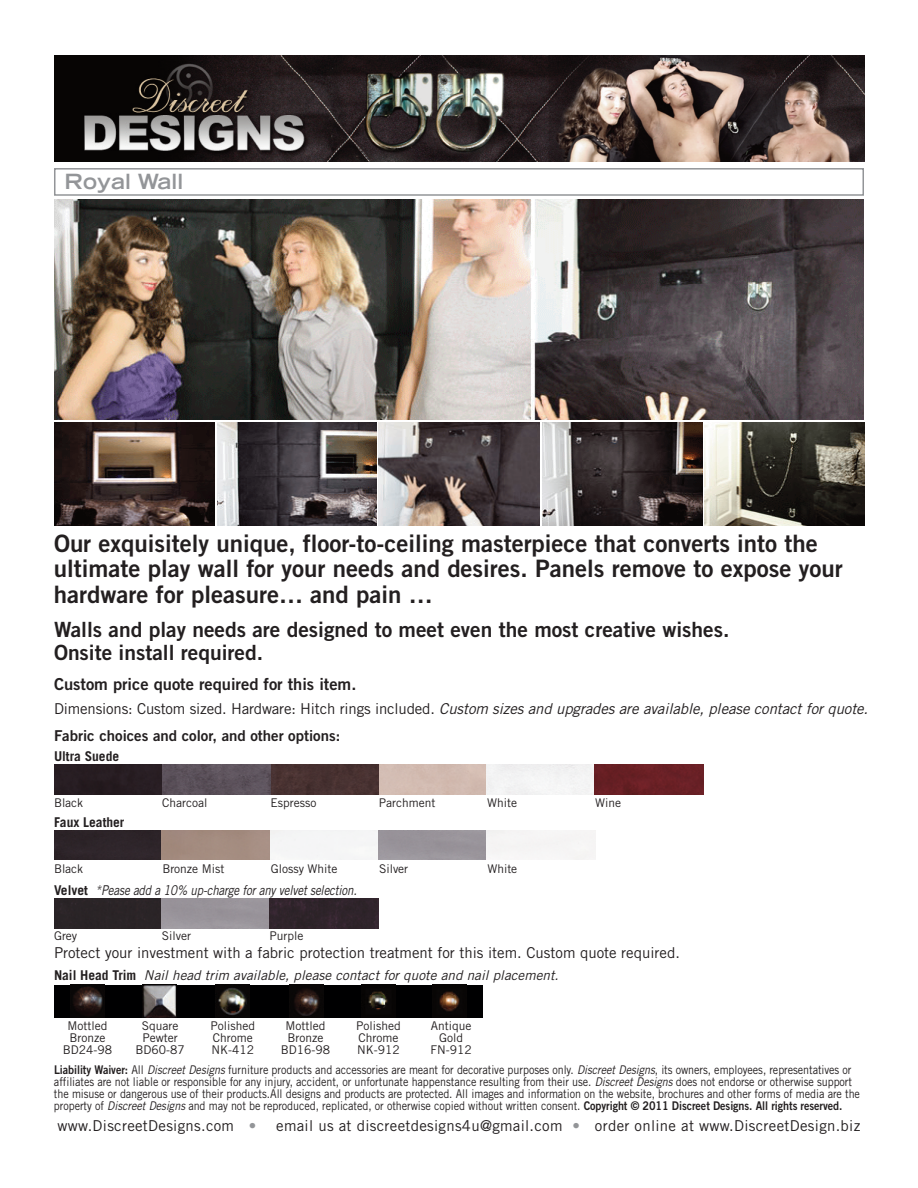
<style>
.page{position:relative;width:918px;height:1188px;background:#fff}
.page>*{position:absolute;margin:0;border:0;box-sizing:border-box;transform-origin:0 0}
.t1{font:24px/25.5px "Trade Gothic Bold Two";color:#231f20}
.t2{font:21px/22.5px "Trade Gothic Bold Two";color:#231f20}
.t3{font:700 expanded 21px "Trade Gothic LH";color:#939598}
.t4{font:16.5px "Trade Gothic Bold Two";color:#231f20}
.t5{font:italic 15px "Trade Gothic";letter-spacing:-.005em;color:#231f20}
.t6{font:15px "Trade Gothic";letter-spacing:.02em;color:#231f20}
.t7{font:15px "Trade Gothic";color:#231f20}
.t8{font:15px "Trade Gothic Bold Two";color:#231f20}
.t9{font:italic 13.5px "Trade Gothic";color:#231f20}
.t10{font:italic 13.5px "Trade Gothic";color:#231f20;scale:.85 1}
.t11{font:700 13.5px "Trade Gothic";color:#231f20}
.t12{font:12px/12px "Trade Gothic";letter-spacing:-.005em;color:#231f20;scale:.9 1}
.t13{font:12px/12px "Trade Gothic";letter-spacing:-.005em;color:#231f20;text-align:center}
.s1{font-style:normal}
.s2{font-weight:700;font-style:normal}
.s3{font-family:"Trade Gothic Bold Two"}
.s4{font-style:italic}
.s5{color:#939598}
</style>
<div class="page">
<img style="left:54px;top:199px;width:810px;height:221px">
<img style="left:54px;top:55px;width:810px;height:107px">
<div style="left:54px;top:168px;width:810px;height:28px;border:2px solid #939598"></div>
<div style="left:54px;top:764px;width:109px;height:30px;background:#271d22"></div>
<div style="left:163px;top:764px;width:110px;height:30px;background:#5c525c"></div>
<div style="left:271px;top:764px;width:108px;height:30px;background:#483131"></div>
<div style="left:379px;top:764px;width:109px;height:30px;background:#d2bbb2"></div>
<div style="left:487px;top:764px;width:108px;height:30px;background:#f3f3f4"></div>
<div style="left:595px;top:764px;width:109px;height:30px;background:#692025"></div>
<div style="left:54px;top:985px;width:70px;height:32px;background:#000001"></div>
<img style="left:70px;top:985px;width:34px;height:32px">
<div style="left:123px;top:985px;width:74px;height:32px;background:#000001"></div>
<img style="left:142px;top:985px;width:34px;height:32px">
<div style="left:196px;top:985px;width:73px;height:32px;background:#000001"></div>
<img style="left:216px;top:985px;width:34px;height:32px">
<div style="left:268px;top:985px;width:74px;height:32px;background:#000001"></div>
<img style="left:289px;top:985px;width:34px;height:32px">
<div style="left:342px;top:985px;width:72px;height:32px;background:#000001"></div>
<img style="left:366px;top:989px;width:25px;height:25px">
<div style="left:414px;top:985px;width:69px;height:32px;background:#000001"></div>
<img style="left:437px;top:989px;width:25px;height:25px">
<div style="left:54px;top:830px;width:108px;height:30px;background:#2d2429"></div>
<div style="left:162px;top:830px;width:109px;height:30px;background:#a48c80"></div>
<div style="left:270px;top:830px;width:109px;height:30px;background:#f5f5f6"></div>
<div style="left:379px;top:830px;width:109px;height:30px;background:#99949a"></div>
<div style="left:487px;top:830px;width:109px;height:30px;background:#f6f4f4"></div>
<div style="left:54px;top:899px;width:107px;height:29px;background:#2a2427"></div>
<div style="left:269px;top:899px;width:109px;height:29px;background:#2f242b"></div>
<img style="left:54px;top:423px;width:160px;height:103px">
<img style="left:217px;top:423px;width:159px;height:103px">
<img style="left:379px;top:423px;width:160px;height:103px">
<img style="left:542px;top:423px;width:161px;height:103px">
<svg style="left:704px;top:423px;width:160px;height:103px;background:#67645a"></svg>
<h2 class="t3" style="left:64px;top:174px;width:120px">Royal Wall</h2>
<h1 class="t1" style="left:54px;top:532px;width:790px">Our exquisitely unique, floor-to-ceiling masterpiece that converts into the ultimate play wall for your needs and desires. Panels remove to expose your hardware for pleasure… and pain …</h1>
<h2 class="t2" style="left:54px;top:620px;width:677px">Walls and play needs are designed to meet even the most creative wishes.<br>Onsite install required.</h2>
<h3 class="t4" style="left:54px;top:678px;width:304px">Custom price quote required for this item.</h3>
<p class="t5" style="left:54px;top:703px;width:816px"><span class="s1">Dimensions: Custom sized. Hardware: Hitch rings included.</span> Custom sizes and upgrades are available, please contact for quote.</p>
<p class="t8" style="left:54px;top:730px;width:288px">Fabric choices and color, and other options:</p>
<p class="t11" style="left:54px;top:751px;width:67px">Ultra Suede</p>
<p class="t13" style="left:54px;top:798px;width:31px">Black</p>
<p class="t13" style="left:162px;top:798px;width:47px">Charcoal</p>
<p class="t13" style="left:271px;top:798px;width:47px">Espresso</p>
<p class="t13" style="left:379px;top:798px;width:58px">Parchment</p>
<p class="t13" style="left:487px;top:798px;width:31px">White</p>
<p class="t13" style="left:595px;top:798px;width:27px">Wine</p>
<p class="t11" style="left:54px;top:817px;width:72px">Faux Leather</p>
<p class="t13" style="left:54px;top:864px;width:31px">Black</p>
<p class="t13" style="left:162px;top:864px;width:64px">Bronze Mist</p>
<p class="t13" style="left:271px;top:864px;width:68px">Glossy White</p>
<p class="t13" style="left:379px;top:864px;width:31px">Silver</p>
<p class="t13" style="left:487px;top:864px;width:31px">White</p>
<p class="t10" style="left:54px;top:885px;width:358px"><span class="s2">Velvet</span> *Pease add a 10% up-charge for any velvet selection.</p>
<p class="t13" style="left:54px;top:931px;width:25px">Grey</p>
<p class="t13" style="left:162px;top:931px;width:31px">Silver</p>
<p class="t13" style="left:270px;top:931px;width:35px">Purple</p>
<p class="t7" style="left:54px;top:948px;width:627px">Protect your investment with a fabric protection treatment for this item. Custom quote required.</p>
<p class="t9" style="left:54px;top:971px;width:506px"><span class="s2">Nail Head Trim</span> Nail head trim available, please contact for quote and nail placement.</p>
<p class="t13" style="left:63px;top:1021px;width:51px">Mottled<br>Bronze<br>BD24-98</p>
<p class="t13" style="left:135px;top:1021px;width:51px">Square<br>Pewter<br>BD60-87</p>
<p class="t13" style="left:211px;top:1021px;width:46px;text-align:left">Polished<br>Chrome<br>NK-412</p>
<p class="t13" style="left:281px;top:1021px;width:51px">Mottled<br>Bronze<br>BD16-98</p>
<p class="t13" style="left:356px;top:1021px;width:46px;text-align:left">Polished<br>Chrome<br>NK-912</p>
<p class="t13" style="left:430px;top:1021px;width:43px">Antique<br>Gold<br>FN-912</p>
<p class="t12" style="left:54px;top:1065px;width:897px"><span class="s3">Liability Waiver:</span> All <span class="s4">Discreet Designs</span> furniture products and accessories are meant for decorative purposes only. <span class="s4">Discreet Designs</span>, its owners, employees, representatives or affiliates are not liable or responsible for any injury, accident, or unfortunate happenstance resulting from their use. <span class="s4">Discreet Designs</span> does not endorse or otherwise support the misuse or dangerous use of their products.All designs and products are protected. All images and information on the website, brochures and other forms of media are the property of <span class="s4">Discreet Designs</span> and may not be reproduced, replicated, or otherwise copied without written consent. <span class="s3">Copyright © 2011 Discreet Designs. All rights reserved.</span></p>
<p class="t6" style="left:58px;top:1120px;width:200px">www.DiscreetDesigns.com <span class="s5">•</span></p>
<p class="t6" style="left:276px;top:1120px;width:586px">email us at discreetdesigns4u@gmail.com <span class="s5">•</span> order online at www.DiscreetDesign.biz</p>
</div>
